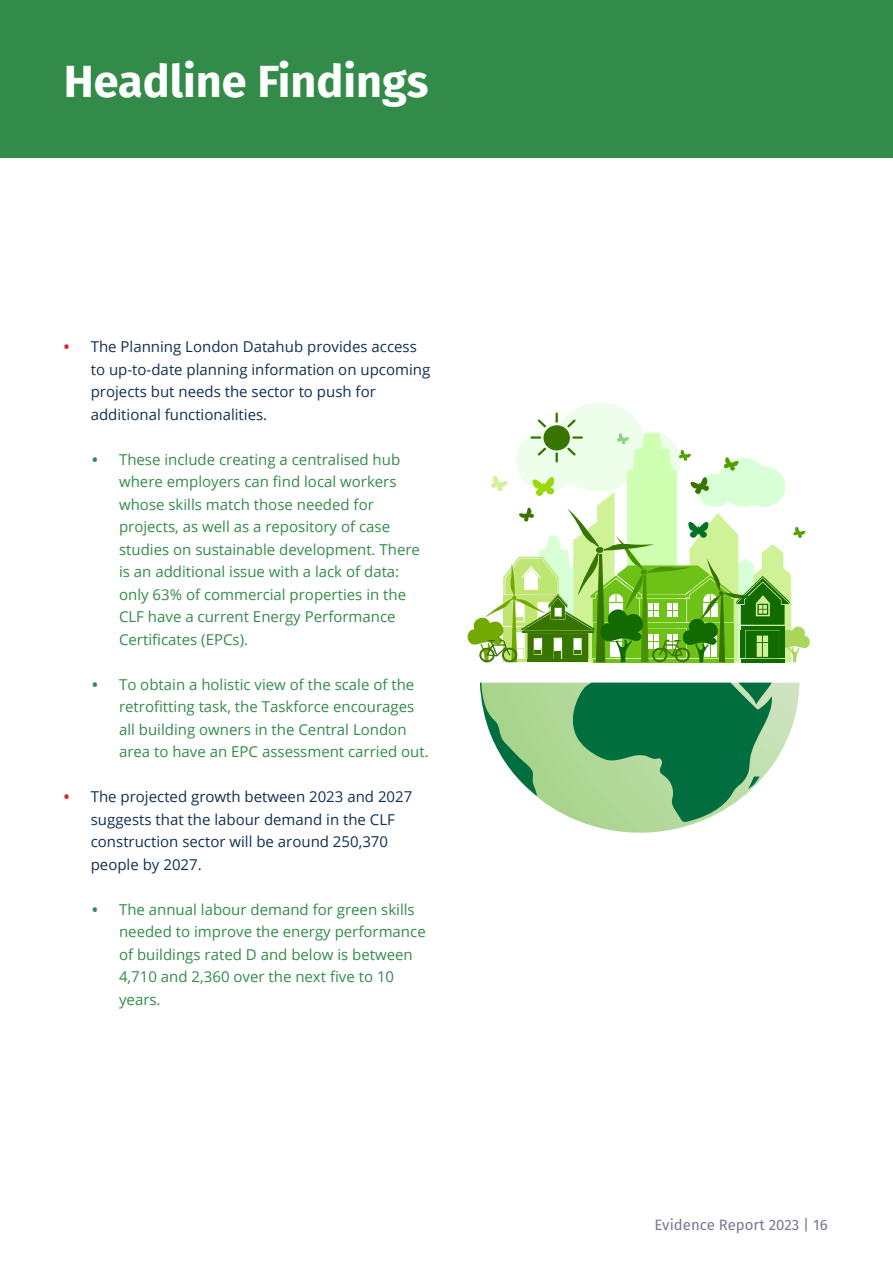
<style>
.page{position:relative;width:893px;height:1263px;background:#fff}
.page>*{position:absolute;margin:0;border:0;box-sizing:border-box;transform-origin:0 0}
.t1{font:700 45px "Fira Sans";color:#fff}
.t2{font:15px/22.5px "Open Sans";color:#338b4a}
.t3{font:15px/22.5px "Open Sans";color:#113053}
.t4{font:15px "Fira Sans";color:#767992}
.s1{font-weight:700;color:#ed1c26}
.s2{font-weight:700}
</style>
<div class="page">
<div style="left:0;top:0;width:893px;height:157px;background:#338b4a"></div>
<svg style="left:536px;top:683px;width:263px;height:150px"></svg>
<svg style="left:480px;top:683px;width:57px;height:113px"></svg>
<svg style="left:569px;top:683px;width:204px;height:139px;background:#499968"></svg>
<svg style="left:467px;top:402px;width:343px;height:260px"></svg>
<p class="t1" style="left:64px;top:44px;width:366px">Headline Findings</p>
<p class="t3" style="left:91px;top:335px;width:341px;text-indent:-27px"><span class="s1">•</span> The Planning London Datahub provides access to up-to-date planning information on upcoming projects but needs the sector to push for additional functionalities.</p>
<p class="t2" style="left:92px;top:447px;width:310px"><span class="s2">•</span> These include creating a centralised hub</p>
<p class="t2" style="left:119px;top:470px;width:279px">where employers can find local workers</p>
<p class="t2" style="left:119px;top:492px;width:302px">whose skills match those needed for projects, as well as a repository of case studies on sustainable development. There is an additional issue with a lack of data:</p>
<p class="t2" style="left:119px;top:582px;width:289px">only 63% of commercial properties in the<br>CLF have a current Energy Performance<br>Certificates (EPCs).</p>
<p class="t2" style="left:92px;top:672px;width:324px"><span class="s2">•</span> To obtain a holistic view of the scale of the</p>
<p class="t2" style="left:119px;top:695px;width:297px">retrofitting task, the Taskforce encourages</p>
<p class="t2" style="left:119px;top:717px;width:289px">all building owners in the Central London</p>
<p class="t2" style="left:119px;top:740px;width:311px">area to have an EPC assessment carried out.</p>
<p class="t3" style="left:91px;top:785px;width:323px;text-indent:-27px"><span class="s1">•</span> The projected growth between 2023 and 2027 suggests that the labour demand in the CLF construction sector will be around 250,370 people by 2027.</p>
<p class="t2" style="left:119px;top:897px;width:308px;text-indent:-27px"><span class="s2">•</span> The annual labour demand for green skills needed to improve the energy performance of buildings rated D and below is between</p>
<p class="t2" style="left:119px;top:965px;width:277px">4,710 and 2,360 over the next five to 10</p>
<p class="t2" style="left:119px;top:987px;width:43px">years.</p>
<p class="t4" style="left:655px;top:1213px;width:175px">Evidence Report 2023 | 16</p>
</div>
